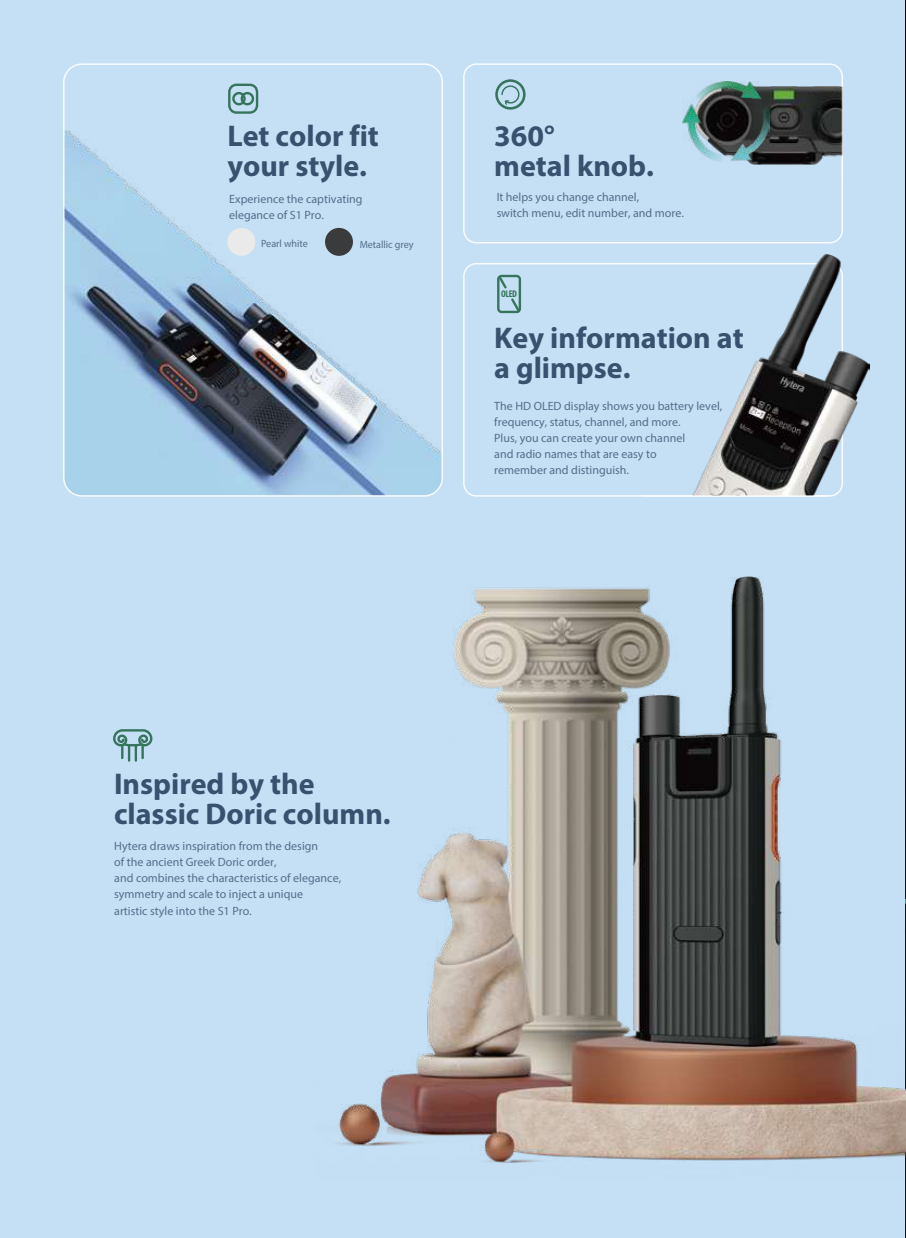
<style>
.page{position:relative;width:906px;height:1238px;background:#fff}
.page>*{position:absolute;margin:0;border:0;box-sizing:border-box;transform-origin:0 0}
.t1{font:700 30px/30px "Myriad Pro";color:#37516e}
.t2{font:12px/16px "Myriad Pro";color:#37516e}
.t3{font:10.5px "Myriad Pro";color:#37516e}
.t4{font:700 condensed 9.75px "Myriad Pro";color:#37745d}
</style>
<div class="page">
<div style="left:0;top:0;width:906px;height:1237px;background:#c5e0f5"></div>
<img style="left:905px;top:0;width:1px;height:1237px">
<img style="left:64px;top:130px;width:378px;height:366px">
<div style="left:63px;top:63px;width:380px;height:433px;border:2px solid #fff;border-radius:18px"></div>
<div style="left:463px;top:63px;width:380px;height:180px;border:2px solid #fff;border-radius:13px"></div>
<div style="left:325px;top:228px;width:28px;height:28px;background:#3a3b3d;border-radius:50%"></div>
<div style="left:227px;top:228px;width:28px;height:28px;background:#eaeaea;border-radius:50%"></div>
<div style="left:232px;top:92px;width:14px;height:13px;border:2px solid #37745d;border-radius:50%"></div>
<div style="left:241px;top:92px;width:13px;height:13px;border:2px solid #37745d;border-radius:50%"></div>
<div style="left:228px;top:84px;width:30px;height:30px;border:2px solid #37745d;border-radius:8px"></div>
<img style="left:658px;top:254px;width:211px;height:242px">
<img style="left:748px;top:87px;width:93px;height:77px">
<img style="left:682px;top:82px;width:87px;height:80px">
<hr style="left:841px;top:82px;width:2px;height:98px;background:#fff">
<hr style="left:642px;top:495px;width:186px;height:1px;background:#fff">
<div style="left:497px;top:275px;width:24px;height:38px;border:2px solid #37745d;border-radius:3px"></div>
<svg style="left:509px;top:296px;width:12px;height:18px"></svg>
<svg style="left:497px;top:274px;width:12px;height:16px"></svg>
<div style="left:495px;top:79px;width:30px;height:31px;border:3px solid #37745d;border-radius:50%"></div>
<svg style="left:500px;top:85px;width:20px;height:20px"></svg>
<img style="left:337px;top:576px;width:569px;height:602px">
<svg style="left:113px;top:729px;width:40px;height:31px"></svg>
<h1 class="t1" style="left:227px;top:120px;width:153px">Let color fit your style.</h1>
<p class="t2" style="left:229px;top:191px;width:135px">Experience the captivating elegance of S1 Pro.</p>
<p class="t3" style="left:261px;top:237px;width:48px">Pearl white</p>
<p class="t3" style="left:359px;top:238px;width:56px">Metallic grey</p>
<h1 class="t1" style="left:494px;top:120px;width:161px">360°<br>metal knob.</h1>
<p class="t2" style="left:496px;top:188px;width:189px">It helps you change channel,<br>switch menu, edit number, and more.</p>
<p class="t4" style="left:501px;top:287px;width:17px">OLED</p>
<h1 class="t1" style="left:494px;top:322px;width:251px">Key information at a glimpse.</h1>
<p class="t2" style="left:494px;top:397px;width:230px">The HD OLED display shows you battery level, frequency, status, channel, and more.<br>Plus, you can create your own channel<br>and radio names that are easy to<br>remember and distinguish.</p>
<h1 class="t1" style="left:114px;top:767px;width:278px">Inspired by the classic Doric column.</h1>
<p class="t2" style="left:114px;top:838px;width:228px">Hytera draws inspiration from the design<br>of the ancient Greek Doric order,<br>and combines the characteristics of elegance, symmetry and scale to inject a unique<br>artistic style into the S1 Pro.</p>
</div>
